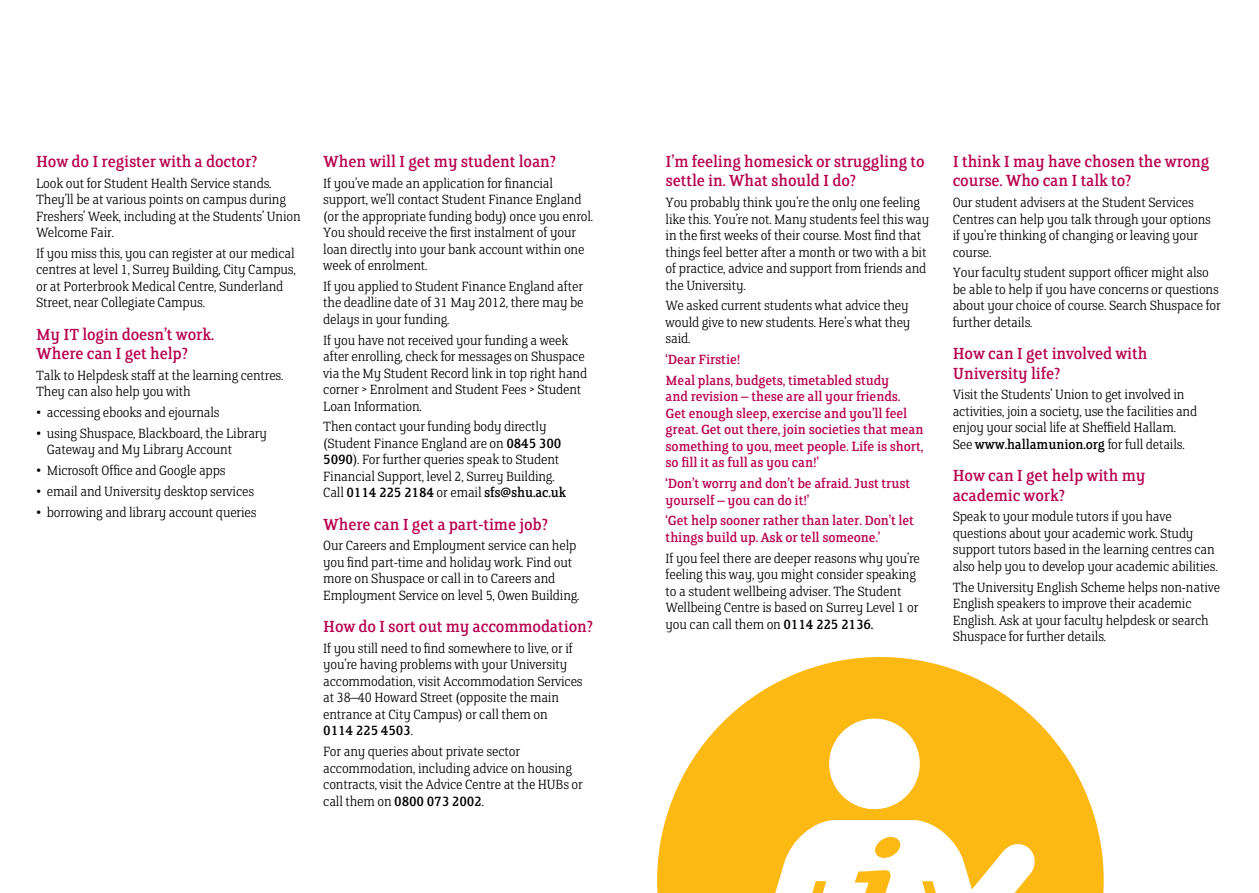
<style>
.page{position:relative;width:1259px;height:893px;background:#fff}
.page>*{position:absolute;margin:0;border:0;box-sizing:border-box;transform-origin:0 0}
.t1{font:18px/19.5px "FS Clerkenwell";letter-spacing:-.01em;color:#b70050}
.t2{font:300 15px/16.5px "FS Clerkenwell";letter-spacing:-.01em;color:#000}
.t3{font:15px/16.5px "FS Clerkenwell";letter-spacing:-.01em;color:#b70050}
.s1{font-weight:400}
</style>
<div class="page">
<svg style="left:657px;top:657px;width:447px;height:236px;fill:#fdb913"></svg>
<div style="left:829px;top:719px;width:90px;height:90px;background:#fff;border-radius:50%"></div>
<svg style="left:751px;top:820px;width:283px;height:73px"></svg>
<p class="t1" style="left:36px;top:151px;width:223px">How do I register with a doctor?</p>
<p class="t2" style="left:36px;top:175px;width:266px">Look out for Student Health Service stands.<br>They’ll be at various points on campus during Freshers’ Week, including at the Students’ Union Welcome Fair.</p>
<p class="t2" style="left:36px;top:245px;width:261px">If you miss this, you can register at our medical centres at level 1, Surrey Building, City Campus, or at Porterbrook Medical Centre, Sunderland Street, near Collegiate Campus.</p>
<p class="t1" style="left:36px;top:324px;width:179px">My IT login doesn’t work.<br>Where can I get help?</p>
<p class="t2" style="left:36px;top:367px;width:249px">Talk to Helpdesk staff at the learning centres.<br>They can also help you with</p>
<p class="t2" style="left:36px;top:404px;width:185px">• accessing ebooks and ejournals</p>
<p class="t2" style="left:47px;top:425px;width:222px;text-indent:-11px">• using Shuspace, Blackboard, the Library<br>Gateway and My Library Account</p>
<p class="t2" style="left:36px;top:462px;width:191px">• Microsoft Office and Google apps</p>
<p class="t2" style="left:36px;top:483px;width:219px">• email and University desktop services</p>
<p class="t2" style="left:36px;top:504px;width:222px">• borrowing and library account queries</p>
<p class="t1" style="left:323px;top:151px;width:235px">When will I get my student loan?</p>
<p class="t2" style="left:323px;top:175px;width:271px">If you’ve made an application for financial support, we’ll contact Student Finance England (or the appropriate funding body) once you enrol.<br>You should receive the first instalment of your loan directly into your bank account within one week of enrolment.</p>
<p class="t2" style="left:323px;top:278px;width:262px;text-align:justify">If you applied to Student Finance England after the deadline date of 31 May 2012, there may be delays in your funding.</p>
<p class="t2" style="left:323px;top:332px;width:265px">If you have not received your funding a week after enrolling, check for messages on Shuspace via the My Student Record link in top right hand corner &gt; Enrolment and Student Fees &gt; Student Loan Information.</p>
<p class="t2" style="left:323px;top:418px;width:244px">Then contact your funding body directly (Student Finance England are on <span class="s1">0845 300<br>5090</span>). For further queries speak to Student Financial Support, level 2, Surrey Building.<br>Call <span class="s1">0114 225 2184</span> or email <span class="s1">sfs@shu.ac.uk</span></p>
<p class="t1" style="left:323px;top:514px;width:226px">Where can I get a part-time job?</p>
<p class="t2" style="left:323px;top:537px;width:258px">Our Careers and Employment service can help you find part-time and holiday work. Find out more on Shuspace or call in to Careers and Employment Service on level 5, Owen Building.</p>
<p class="t1" style="left:323px;top:617px;width:271px">How do I sort out my accommodation?</p>
<p class="t2" style="left:323px;top:640px;width:261px">If you still need to find somewhere to live, or if you’re having problems with your University accommodation, visit Accommodation Services at 38–40 Howard Street (opposite the main entrance at City Campus) or call them on<br><span class="s1">0114 225 4503</span>.</p>
<p class="t2" style="left:323px;top:743px;width:261px">For any queries about private sector accommodation, including advice on housing contracts, visit the Advice Centre at the HUBs or call them on <span class="s1">0800 073 2002</span>.</p>
<p class="t1" style="left:665px;top:151px;width:260px">I’m feeling homesick or struggling to settle in. What should I do?</p>
<p class="t2" style="left:665px;top:194px;width:265px">You probably think you’re the only one feeling like this. You’re not. Many students feel this way in the first weeks of their course. Most find that things feel better after a month or two with a bit of practice, advice and support from friends and the University.</p>
<p class="t2" style="left:665px;top:297px;width:246px">We asked current students what advice they would give to new students. Here’s what they said.</p>
<p class="t3" style="left:665px;top:349px;width:225px;line-height:20.7px">‘Dear Firstie!<br>Meal plans, budgets, timetabled study</p>
<p class="t3" style="left:665px;top:388px;width:259px">and revision – these are all your friends.<br>Get enough sleep, exercise and you’ll feel great. Get out there, join societies that mean something to you, meet people. Life is short, so fill it as full as you can!’</p>
<p class="t3" style="left:665px;top:475px;width:246px">‘Don’t worry and don’t be afraid. Just trust yourself – you can do it!’</p>
<p class="t3" style="left:665px;top:512px;width:250px">‘Get help sooner rather than later. Don’t let things build up. Ask or tell someone.’</p>
<p class="t2" style="left:665px;top:550px;width:256px">If you feel there are deeper reasons why you’re feeling this way, you might consider speaking to a student wellbeing adviser. The Student Wellbeing Centre is based on Surrey Level 1 or you can call them on <span class="s1">0114 225 2136.</span></p>
<p class="t1" style="left:952px;top:151px;width:258px">I think I may have chosen the wrong course. Who can I talk to?</p>
<p class="t2" style="left:952px;top:194px;width:260px">Our student advisers at the Student Services Centres can help you talk through your options if you’re thinking of changing or leaving your course.</p>
<p class="t2" style="left:952px;top:264px;width:269px">Your faculty student support officer might also be able to help if you have concerns or questions about your choice of course. Search Shuspace for further details.</p>
<p class="t1" style="left:952px;top:344px;width:196px">How can I get involved with<br>University life?</p>
<p class="t2" style="left:952px;top:386px;width:246px">Visit the Students’ Union to get involved in activities, join a society, use the facilities and enjoy your social life at Sheffield Hallam.<br>See <span class="s1">www.hallamunion.org</span> for full details.</p>
<p class="t1" style="left:952px;top:466px;width:194px">How can I get help with my academic work?</p>
<p class="t2" style="left:952px;top:508px;width:266px">Speak to your module tutors if you have questions about your academic work. Study support tutors based in the learning centres can also help you to develop your academic abilities.</p>
<p class="t2" style="left:952px;top:579px;width:269px">The University English Scheme helps non-native English speakers to improve their academic English. Ask at your faculty helpdesk or search Shuspace for further details.</p>
</div>
